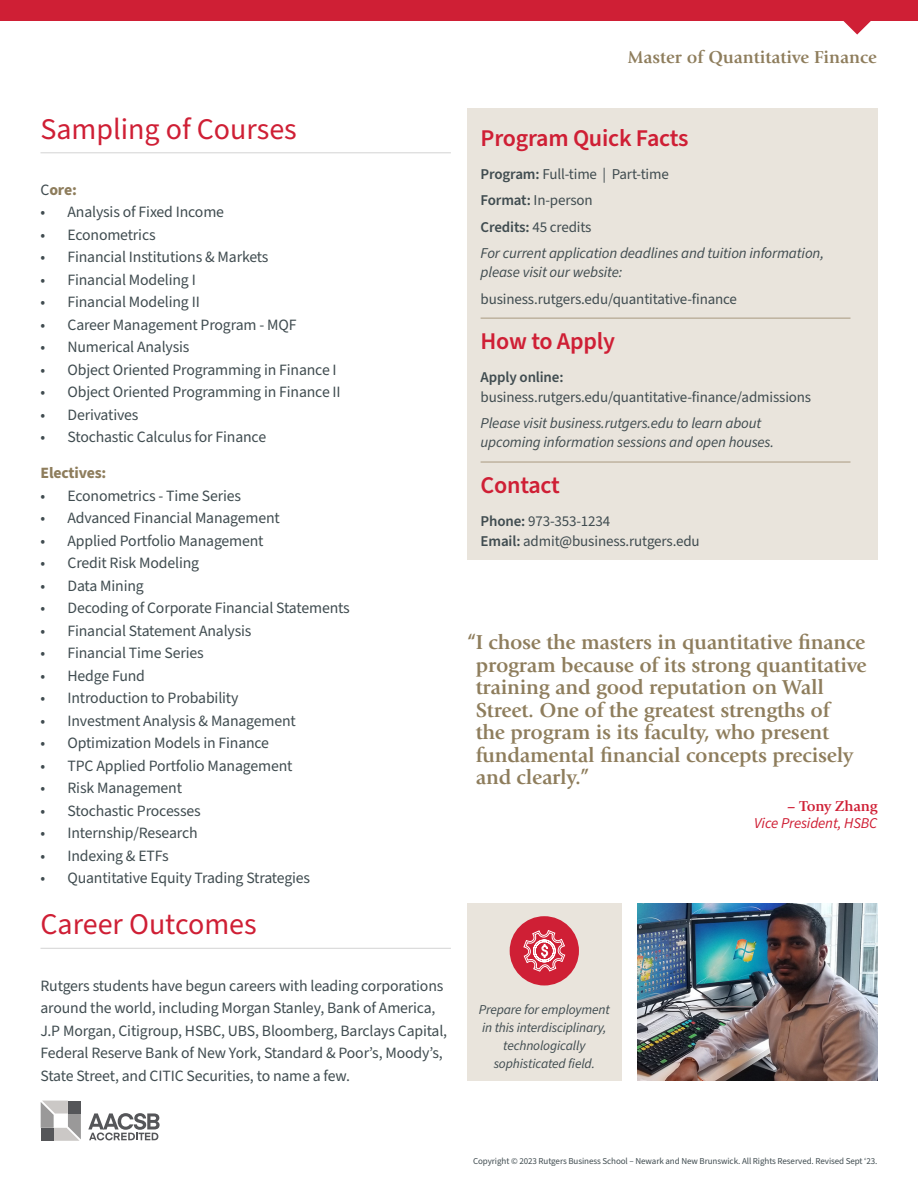
<style>
.page{position:relative;width:918px;height:1188px;background:#fff}
.page>*{position:absolute;margin:0;border:0;box-sizing:border-box;transform-origin:0 0}
.Subhead_w_rule_below{font:30px "Source Sans Pro";color:#cf1f35}
.Sidebar2_Subhead{font:600 24px "Source Sans Pro";letter-spacing:-.01em;color:#cf1f35}
.Sidebar2_Subhead_w_rule{font:600 24px "Source Sans Pro";letter-spacing:-.01em;color:#cf1f35}
.t1{font:700 21px/22.5px "Giovanni Std";letter-spacing:-.01em;color:#8e7d5c}
.t2{font:700 18px "Giovanni Std";color:#8e7d5c}
.Body{font:15.75px/22.5px "Source Sans Pro";letter-spacing:-.01em;color:#404c50}
.Body-2{font:700 15.75px "Source Sans Pro";letter-spacing:-.01em;color:#8e7d5c}
.SIDEBAR2_-_BODY{font:15px/19.5px "Source Sans Pro";letter-spacing:-.01em;color:#404c50}
.SIDEBAR2_-_BODY-2{font:italic 15px/19.5px "Source Sans Pro";letter-spacing:-.01em;color:#404c50}
.Quote_-_Discription{font:italic 15px "Source Sans Pro";letter-spacing:-.01em;color:#cf1f35}
.Quote_-_Name{font:700 15px "Giovanni Std";letter-spacing:-.01em;color:#cf1f35}
.Icon_Caption{font:italic 13.5px/18px "Source Sans Pro";letter-spacing:-.01em;color:#404c50;text-align:center}
.Copyright_slug{font:9px "Source Sans Pro";letter-spacing:-.01em;color:#404c50}
.s1{font-weight:400;color:#404c50}
.s2{font-weight:600}
</style>
<div class="page">
<div style="left:0;top:0;width:918px;height:21px;background:#cf1f35"></div>
<svg style="left:843px;top:21px;width:28px;height:14px"></svg>
<svg style="left:41px;top:1101px;width:40px;height:40px"></svg>
<div style="left:41px;top:1128px;width:13px;height:13px;background:#555659"></div>
<svg style="left:88px;top:1113px;width:72px;height:27px"></svg>
<hr style="left:40px;top:152px;width:411px;height:1px;background:#d8d8d8">
<div style="left:467px;top:108px;width:411px;height:451px;background:#e9e4dc"></div>
<hr style="left:481px;top:317px;width:369px;height:2px;background:#beb29f">
<hr style="left:481px;top:461px;width:369px;height:2px;background:#beb29f">
<div style="left:467px;top:903px;width:155px;height:178px;background:#e9e4dc"></div>
<div style="left:510px;top:916px;width:69px;height:69px;background:#cf1f35;border-radius:50%"></div>
<svg style="left:523px;top:930px;width:43px;height:42px"></svg>
<hr style="left:40px;top:948px;width:411px;height:1px;background:#d8d8d8">
<img style="left:638px;top:904px;width:240px;height:177px">
<p class="Subhead_w_rule_below" style="left:40px;top:109px;width:258px">Sampling of Courses</p>
<p class="Body-2" style="left:40px;top:179px;width:38px"><span class="s1">C</span>ore:</p>
<p class="Body" style="left:40px;top:201px;width:185px">• Analysis of Fixed Income</p>
<p class="Body" style="left:40px;top:224px;width:117px">• Econometrics</p>
<p class="Body" style="left:40px;top:246px;width:230px">• Financial Institutions &amp; Markets</p>
<p class="Body" style="left:40px;top:269px;width:157px">• Financial Modeling I</p>
<p class="Body" style="left:40px;top:291px;width:161px">• Financial Modeling II</p>
<p class="Body" style="left:40px;top:314px;width:257px">• Career Management Program - MQF</p>
<p class="Body" style="left:40px;top:336px;width:151px">• Numerical Analysis</p>
<p class="Body" style="left:40px;top:359px;width:298px">• Object Oriented Programming in Finance I</p>
<p class="Body" style="left:40px;top:381px;width:302px">• Object Oriented Programming in Finance II</p>
<p class="Body" style="left:40px;top:404px;width:100px">• Derivatives</p>
<p class="Body" style="left:40px;top:426px;width:227px">• Stochastic Calculus for Finance</p>
<p class="Body-2" style="left:40px;top:463px;width:67px">Electives:</p>
<p class="Body" style="left:40px;top:485px;width:202px">• Econometrics - Time Series</p>
<p class="Body" style="left:40px;top:507px;width:241px">• Advanced Financial Management</p>
<p class="Body" style="left:40px;top:530px;width:225px">• Applied Portfolio Management</p>
<p class="Body" style="left:40px;top:552px;width:160px">• Credit Risk Modeling</p>
<p class="Body" style="left:40px;top:575px;width:105px">• Data Mining</p>
<p class="Body" style="left:40px;top:597px;width:311px">• Decoding of Corporate Financial Statements</p>
<p class="Body" style="left:40px;top:620px;width:213px">• Financial Statement Analysis</p>
<p class="Body" style="left:40px;top:642px;width:165px">• Financial Time Series</p>
<p class="Body" style="left:40px;top:665px;width:106px">• Hedge Fund</p>
<p class="Body" style="left:40px;top:687px;width:199px">• Introduction to Probability</p>
<p class="Body" style="left:40px;top:710px;width:257px">• Investment Analysis &amp; Management</p>
<p class="Body" style="left:40px;top:732px;width:230px">• Optimization Models in Finance</p>
<p class="Body" style="left:40px;top:755px;width:253px">• TPC Applied Portfolio Management</p>
<p class="Body" style="left:40px;top:777px;width:143px">• Risk Management</p>
<p class="Body" style="left:40px;top:800px;width:162px">• Stochastic Processes</p>
<p class="Body" style="left:40px;top:822px;width:159px">• Internship/Research</p>
<p class="Body" style="left:40px;top:845px;width:130px">• Indexing &amp; ETFs</p>
<p class="Body" style="left:40px;top:867px;width:271px">• Quantitative Equity Trading Strategies</p>
<p class="Subhead_w_rule_below" style="left:40px;top:904px;width:218px">Career Outcomes</p>
<p class="Body" style="left:40px;top:975px;width:408px">Rutgers students have begun careers with leading corporations around the world, including Morgan Stanley, Bank of America, J.P Morgan, Citigroup, HSBC, UBS, Bloomberg, Barclays Capital, Federal Reserve Bank of New York, Standard &amp; Poor’s, Moody’s, State Street, and CITIC Securities, to name a few.</p>
<p class="t2" style="left:628px;top:46px;width:250px">Master of Quantitative Finance</p>
<p class="Sidebar2_Subhead" style="left:481px;top:122px;width:209px">Program Quick Facts</p>
<p class="SIDEBAR2_-_BODY" style="left:481px;top:165px;width:190px"><span class="s2">Program:</span> Full-time | Part-time</p>
<p class="SIDEBAR2_-_BODY" style="left:481px;top:191px;width:114px"><span class="s2">Format:</span> In-person</p>
<p class="SIDEBAR2_-_BODY" style="left:481px;top:217px;width:112px"><span class="s2">Credits:</span> 45 credits</p>
<p class="SIDEBAR2_-_BODY-2" style="left:481px;top:244px;width:345px">For current application deadlines and tuition information, please visit our website:</p>
<p class="SIDEBAR2_-_BODY" style="left:481px;top:289px;width:258px">business.rutgers.edu/quantitative-finance</p>
<p class="Sidebar2_Subhead_w_rule" style="left:481px;top:325px;width:136px">How to Apply</p>
<p class="SIDEBAR2_-_BODY" style="left:481px;top:368px;width:332px"><span class="s2">Apply online: </span>business.rutgers.edu/quantitative-finance/admissions</p>
<p class="SIDEBAR2_-_BODY-2" style="left:481px;top:414px;width:295px">Please visit business.rutgers.edu to learn about upcoming information sessions and open houses.</p>
<p class="Sidebar2_Subhead_w_rule" style="left:481px;top:469px;width:81px">Contact</p>
<p class="SIDEBAR2_-_BODY" style="left:481px;top:512px;width:221px"><span class="s2">Phone:</span> 973-353-1234<br><span class="s2">Email:</span> admit@business.rutgers.edu</p>
<p class="t1" style="left:476px;top:631px;width:392px;text-indent:-9px">“I chose the masters in quantitative finance program because of its strong quantitative training and good reputation on Wall Street. One of the greatest strengths of<br>the program is its faculty, who present fundamental financial concepts precisely and clearly.”</p>
<p class="Quote_-_Name" style="left:787px;top:798px;width:92px">– Tony Zhang</p>
<p class="Quote_-_Discription" style="left:754px;top:813px;width:125px">Vice President, HSBC</p>
<p class="Icon_Caption" style="left:479px;top:1001px;width:133px">Prepare for employment in this interdisciplinary, technologically sophisticated field.</p>
<p class="Copyright_slug" style="left:473px;top:1155px;width:406px">Copyright © 2023 Rutgers Business School – Newark and New Brunswick. All Rights Reserved. Revised Sept ‘23.</p>
</div>
